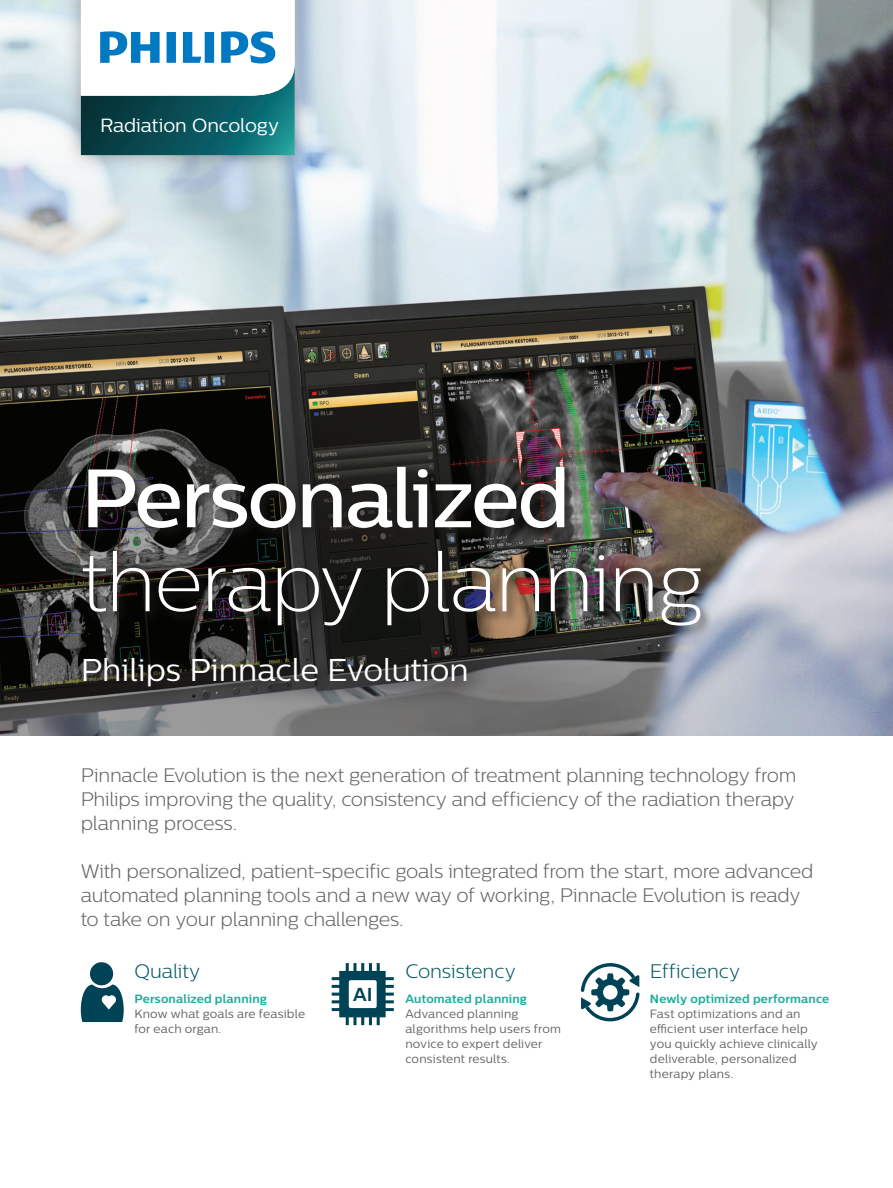
<style>
.page{position:relative;width:893px;height:1188px;background:#fff}
.page>*{position:absolute;margin:0;border:0;box-sizing:border-box;transform-origin:0 0}
._0_Cover_Head_51_5_p{font:82.5px/84px "Centrale Sans X Light";letter-spacing:-.025em;color:#fff}
._0_Cover_Subhead_Pro{font:31.5px "Centrale Sans";color:#fff}
._03_Introduction_-gr{font:300 19.5px/24px "Centrale Sans";letter-spacing:-.015em;color:#636366;text-align:justify}
._02_Body_Heading{font:300 19.5px "Centrale Sans";letter-spacing:-.005em;color:#035762}
.t1{font:19.05px "Centrale Sans";letter-spacing:-.005em;color:#fff}
.t2{font:700 18.75px "Centrale Sans";color:#004356}
._01_Body_Copy{font:12px/15px "Centrale Sans";letter-spacing:.015em;color:#636366}
._02_Body_Heading-2{font:700 12px "Centrale Sans";letter-spacing:.01em;color:#1cad9c}
.s1{font-family:"Centrale Sans";font-weight:500}
</style>
<div class="page">
<img style="left:0;top:0;width:893px;height:735px">
<img style="left:55px;top:0;width:266px;height:181px">
<svg style="left:81px;top:0;width:214px;height:155px"></svg>
<div style="left:79px;top:462px;width:634px;height:178px;background:#231f20;opacity:.65"></div>
<div style="left:71px;top:646px;width:420px;height:65px;background:#231f20;opacity:.65"></div>
<svg style="left:81px;top:985px;width:43px;height:37px"></svg>
<div style="left:90px;top:962px;width:23px;height:23px;background:#004356;border-radius:50%"></div>
<svg style="left:332px;top:963px;width:62px;height:62px"></svg>
<svg style="left:581px;top:963px;width:59px;height:58px"></svg>
<p class="t1" style="left:100px;top:114px;width:180px">Radiation Oncology</p>
<p class="_0_Cover_Head_51_5_p" style="left:81px;top:456px;width:625px"><span class="s1">Personalized </span>therapy planning</p>
<p class="_0_Cover_Subhead_Pro" style="left:81px;top:652px;width:390px">Philips Pinnacle Evolution</p>
<p class="_03_Introduction_-gr" style="left:81px;top:762px;width:717px">Pinnacle Evolution is the next generation of treatment planning technology from Philips improving the quality, consistency and efficiency of the radiation therapy planning process.</p>
<p class="_03_Introduction_-gr" style="left:81px;top:858px;width:734px;text-align:left">With personalized, patient-specific goals integrated from the start, more advanced automated planning tools and a new way of working, Pinnacle Evolution is ready to take on your planning challenges.</p>
<p class="_02_Body_Heading" style="left:134px;top:960px;width:67px">Quality</p>
<p class="_02_Body_Heading-2" style="left:134px;top:992px;width:134px">Personalized planning</p>
<p class="_01_Body_Copy" style="left:134px;top:1006px;width:172px">Know what goals are feasible for each organ.</p>
<p class="_02_Body_Heading" style="left:650px;top:960px;width:92px">Efficiency</p>
<p class="_02_Body_Heading-2" style="left:650px;top:992px;width:181px">Newly optimized performance</p>
<p class="_01_Body_Copy" style="left:650px;top:1006px;width:169px">Fast optimizations and an efficient user interface help you quickly achieve clinically deliverable, personalized therapy plans.</p>
<p class="_02_Body_Heading" style="left:405px;top:960px;width:112px">Consistency</p>
<p class="_02_Body_Heading-2" style="left:405px;top:992px;width:123px">Automated planning</p>
<p class="_01_Body_Copy" style="left:405px;top:1006px;width:157px">Advanced planning algorithms help users from novice to expert deliver consistent results.</p>
<p class="t2" style="left:353px;top:983px;width:21px">AI</p>
</div>
